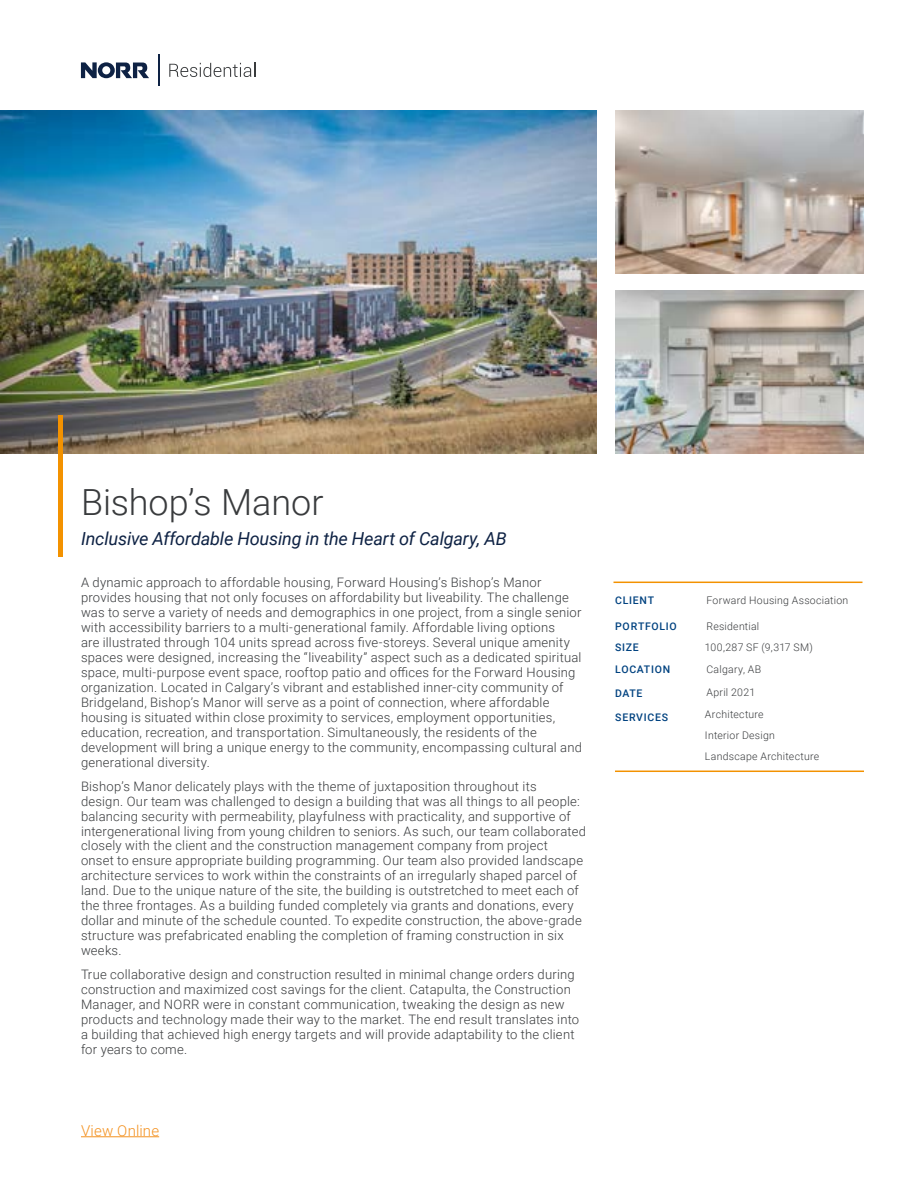
<style>
.page{position:relative;width:918px;height:1188px;background:#fff}
.page>*{position:absolute;margin:0;border:0;box-sizing:border-box;transform-origin:0 0}
.t1{font:300 36px "Roboto";color:#393b3d}
.t2{font:italic 18px "Roboto";letter-spacing:-.01em;color:#0e2244}
.t3{font:300 15px "Roboto";letter-spacing:.01em;color:#f49221}
.t4{font:300 13.05px/15px "Roboto";letter-spacing:.015em;color:#393b3d}
.t5{font:300 10.5px/21px "Roboto";letter-spacing:.025em;color:#393b3d}
.t6{font:500 10.5px/20.5px "Roboto";letter-spacing:.07em;color:#004280}
</style>
<div class="page">
<hr style="left:81px;top:1136px;width:78px;height:1px;background:#f49221">
<img style="left:615px;top:291px;width:249px;height:163px">
<img style="left:615px;top:110px;width:249px;height:163px">
<img style="left:0;top:110px;width:597px;height:344px">
<div style="left:58px;top:415px;width:5px;height:142px;background:#f39200"></div>
<hr style="left:614px;top:582px;width:248px;height:1px;background:#f39200">
<hr style="left:615px;top:771px;width:249px;height:1px;background:#f39200">
<hr style="left:158px;top:55px;width:2px;height:31px;background:#0e2244">
<svg style="left:81px;top:62px;width:68px;height:16px"></svg>
<svg style="left:169px;top:63px;width:86px;height:14px"></svg>
<h1 class="t1" style="left:81px;top:477px;width:244px">Bishop’s Manor</h1>
<h2 class="t2" style="left:81px;top:526px;width:427px">Inclusive Affordable Housing in the Heart of Calgary, AB</h2>
<p class="t4" style="left:81px;top:574px;width:503px">A dynamic approach to affordable housing, Forward Housing’s Bishop’s Manor provides housing that not only focuses on affordability but liveability. The challenge was to serve a variety of needs and demographics in one project, from a single senior with accessibility barriers to a multi-generational family. Affordable living options<br>are illustrated through 104 units spread across five-storeys. Several unique amenity spaces were designed, increasing the “liveability” aspect such as a dedicated spiritual space, multi-purpose event space, rooftop patio and offices for the Forward Housing organization. Located in Calgary’s vibrant and established inner-city community of Bridgeland, Bishop’s Manor will serve as a point of connection, where affordable housing is situated within close proximity to services, employment opportunities, education, recreation, and transportation. Simultaneously, the residents of the development will bring a unique energy to the community, encompassing cultural and generational diversity.</p>
<p class="t4" style="left:81px;top:778px;width:507px">Bishop’s Manor delicately plays with the theme of juxtaposition throughout its<br>design. Our team was challenged to design a building that was all things to all people: balancing security with permeability, playfulness with practicality, and supportive of intergenerational living from young children to seniors. As such, our team collaborated closely with the client and the construction management company from project<br>onset to ensure appropriate building programming. Our team also provided landscape architecture services to work within the constraints of an irregularly shaped parcel of land. Due to the unique nature of the site, the building is outstretched to meet each of the three frontages. As a building funded completely via grants and donations, every dollar and minute of the schedule counted. To expedite construction, the above-grade structure was prefabricated enabling the completion of framing construction in six weeks.</p>
<p class="t4" style="left:81px;top:966px;width:500px">True collaborative design and construction resulted in minimal change orders during construction and maximized cost savings for the client. Catapulta, the Construction Manager, and NORR were in constant communication, tweaking the design as new products and technology made their way to the market. The end result translates into a building that achieved high energy targets and will provide adaptability to the client for years to come.</p>
<p class="t3" style="left:81px;top:1120px;width:80px">View Online</p>
<p class="t6" style="left:615px;top:590px;width:40px">CLIENT</p>
<p class="t6" style="left:615px;top:616px;width:63px">PORTFOLIO<br>SIZE</p>
<p class="t6" style="left:615px;top:659px;width:56px">LOCATION</p>
<p class="t6" style="left:615px;top:682px;width:29px">DATE</p>
<p class="t6" style="left:615px;top:707px;width:55px">SERVICES</p>
<p class="t5" style="left:706px;top:590px;width:143px">Forward Housing Association</p>
<p class="t5" style="left:705px;top:616px;width:109px">Residential<br>100,287 SF (9,317 SM)</p>
<p class="t5" style="left:706px;top:658px;width:56px;line-height:22.4px">Calgary, AB<br>April 2021</p>
<p class="t5" style="left:705px;top:703px;width:116px">Architecture<br>Interior Design<br>Landscape Architecture</p>
</div>
